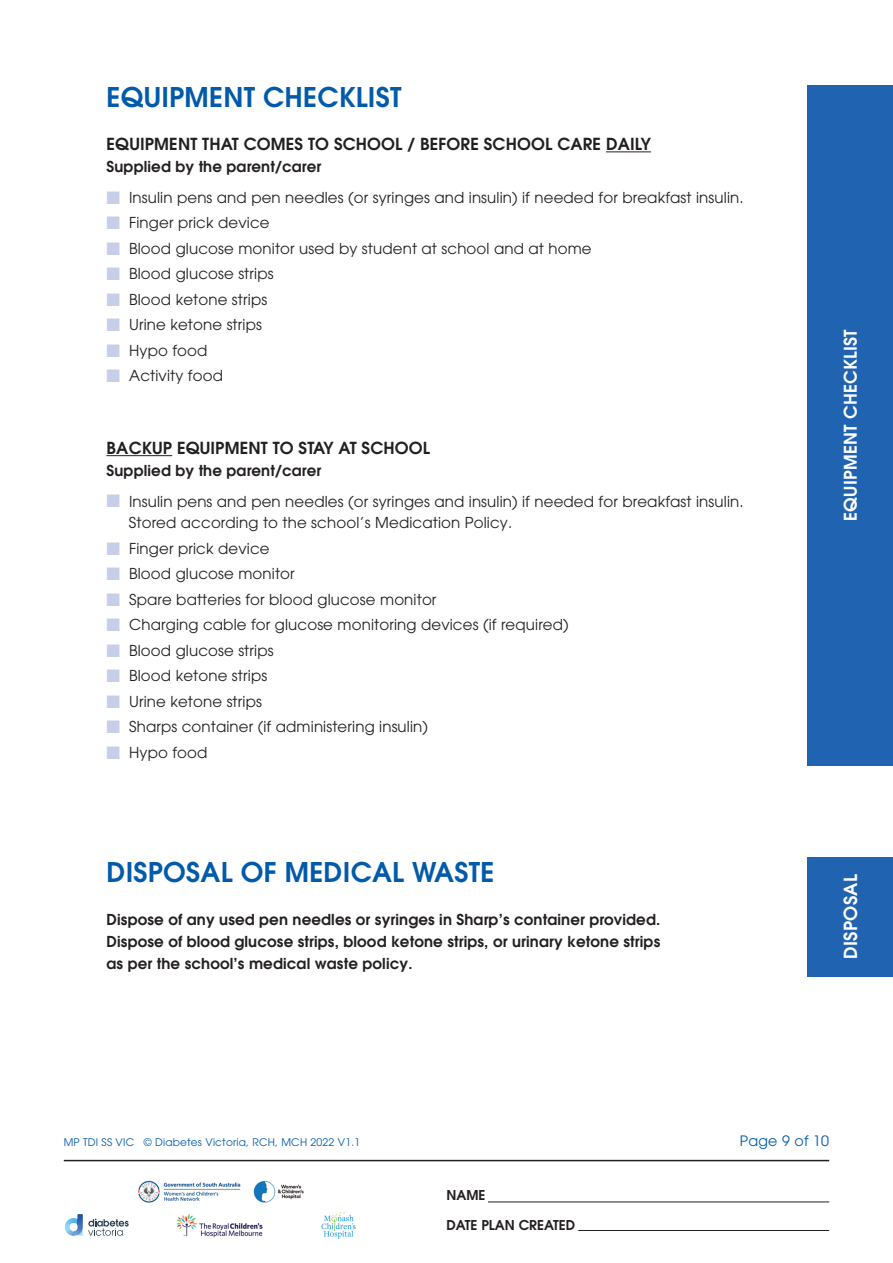
<style>
.page{position:relative;width:893px;height:1263px;background:#fff}
.page>*{position:absolute;margin:0;border:0;box-sizing:border-box;transform-origin:0 0}
.t1{font:600 27px "Avant Garde";letter-spacing:.01em;color:#015aaa}
.t2{font:600 18px "Avant Garde";color:#fff}
.t3{font:600 17.4px "Avant Garde";letter-spacing:.015em;color:#fff}
.t4{font:600 16.5px "Avant Garde";letter-spacing:.01em;color:#231f20}
.t5{font:15px/21.8px "Avant Garde";letter-spacing:.01em;color:#231f20}
.t6{font:600 15px/21.8px "Avant Garde";letter-spacing:.01em;color:#231f20;text-align:justify}
.t7{font:14.25px "Avant Garde";letter-spacing:.02em;color:#015aaa}
.t8{font:600 13.5px "Avant Garde";color:#231f20}
.t9{font:10.5px "Avant Garde";letter-spacing:.02em;color:#015aaa}
.s1{color:#c7cee8}
</style>
<div class="page">
<hr style="left:64px;top:1160px;width:765px;height:1px;background:#231f20">
<hr style="left:606px;top:151px;width:45px;height:1px;background:#231f20">
<hr style="left:107px;top:455px;width:65px;height:1px;background:#231f20">
<div style="left:808px;top:85px;width:85px;height:680px;background:#2064b1"></div>
<hr style="left:488px;top:1201px;width:341px;height:1px;background:#231f20">
<hr style="left:578px;top:1230px;width:251px;height:1px;background:#231f20">
<div style="left:808px;top:857px;width:85px;height:119px;background:#2064b1"></div>
<img style="left:138px;top:1180px;width:166px;height:23px">
<svg style="left:65px;top:1214px;width:64px;height:22px"></svg>
<img style="left:321px;top:1213px;width:34px;height:26px">
<img style="left:177px;top:1214px;width:86px;height:24px">
<h1 class="t1" style="left:107px;top:79px;width:296px">EQUIPMENT CH ECKLIST</h1>
<p class="t4" style="left:107px;top:133px;width:546px">EQUIPMENT THAT COMES TO SCHOOL / BEFORE SCHOOL CARE DAILY</p>
<p class="t6" style="left:107px;top:155px;width:216px">Supplied by the parent/carer</p>
<p class="t5" style="left:107px;top:186px;width:638px"><span class="s1">■</span> Insulin pens and pen needles (or syringes and insulin) if needed for breakfast insulin.</p>
<p class="t5" style="left:107px;top:212px;width:165px"><span class="s1">■</span> Finger prick device</p>
<p class="t5" style="left:107px;top:237px;width:487px"><span class="s1">■</span> Blood glucose monitor used by student at school and at home</p>
<p class="t5" style="left:107px;top:263px;width:168px"><span class="s1">■</span> Blood glucose strips</p>
<p class="t5" style="left:107px;top:288px;width:162px"><span class="s1">■</span> Blood ketone strips</p>
<p class="t5" style="left:107px;top:314px;width:157px"><span class="s1">■</span> Urine ketone strips</p>
<p class="t5" style="left:107px;top:339px;width:102px"><span class="s1">■</span> Hypo food</p>
<p class="t5" style="left:107px;top:365px;width:118px"><span class="s1">■</span> Activity food</p>
<p class="t4" style="left:107px;top:437px;width:325px">BACKUP EQUIPMENT TO STAY AT SCH OOL</p>
<p class="t6" style="left:107px;top:459px;width:216px">Supplied by the parent/carer</p>
<p class="t5" style="left:129px;top:490px;width:616px;text-indent:-22px"><span class="s1">■</span> Insulin pens and pen needles (or syringes and insulin) if needed for breakfast insulin.<br>Stored according to the school’s Medication Policy.</p>
<p class="t5" style="left:107px;top:537px;width:165px"><span class="s1">■</span> Finger prick device</p>
<p class="t5" style="left:107px;top:563px;width:190px"><span class="s1">■</span> Blood glucose monitor</p>
<p class="t5" style="left:107px;top:588px;width:331px"><span class="s1">■</span> Spare batteries for blood glucose monitor</p>
<p class="t5" style="left:107px;top:614px;width:464px"><span class="s1">■</span> Charging cable for glucose monitoring devices (if required)</p>
<p class="t5" style="left:107px;top:639px;width:168px"><span class="s1">■</span> Blood glucose strips</p>
<p class="t5" style="left:107px;top:665px;width:162px"><span class="s1">■</span> Blood ketone strips</p>
<p class="t5" style="left:107px;top:690px;width:157px"><span class="s1">■</span> Urine ketone strips</p>
<p class="t5" style="left:107px;top:716px;width:323px"><span class="s1">■</span> Sharps container (if administering insulin)</p>
<p class="t5" style="left:107px;top:741px;width:102px"><span class="s1">■</span> Hypo food</p>
<h1 class="t1" style="left:107px;top:854px;width:389px">DISPOSAL OF MEDICAL WASTE</h1>
<p class="t6" style="left:107px;top:908px;width:555px">Dispose of any used pen needles or syringes in Sharp’s container provided.<br>Dispose of blood glucose strips, blood ketone strips, or urinary ketone strips as per the school’s medical waste policy.</p>
<p class="t3" style="left:839px;top:521px;width:192px;rotate:-90deg">equipment checklist</p>
<p class="t2" style="left:839px;top:959px;width:85px;rotate:-90deg">Disposal</p>
<p class="t9" style="left:64px;top:1136px;width:298px">MP TDI SS VIC © Diabetes Victoria, RCH, MCH 2022 V1.1</p>
<p class="t7" style="left:740px;top:1132px;width:91px">Page 9 of 10</p>
<p class="t8" style="left:446px;top:1186px;width:39px">Name</p>
<p class="t8" style="left:446px;top:1216px;width:18px">Date</p>
<p class="t8" style="left:481px;top:1216px;width:9px">plan</p>
<p class="t8" style="left:519px;top:1216px;width:19px">created</p>
</div>
